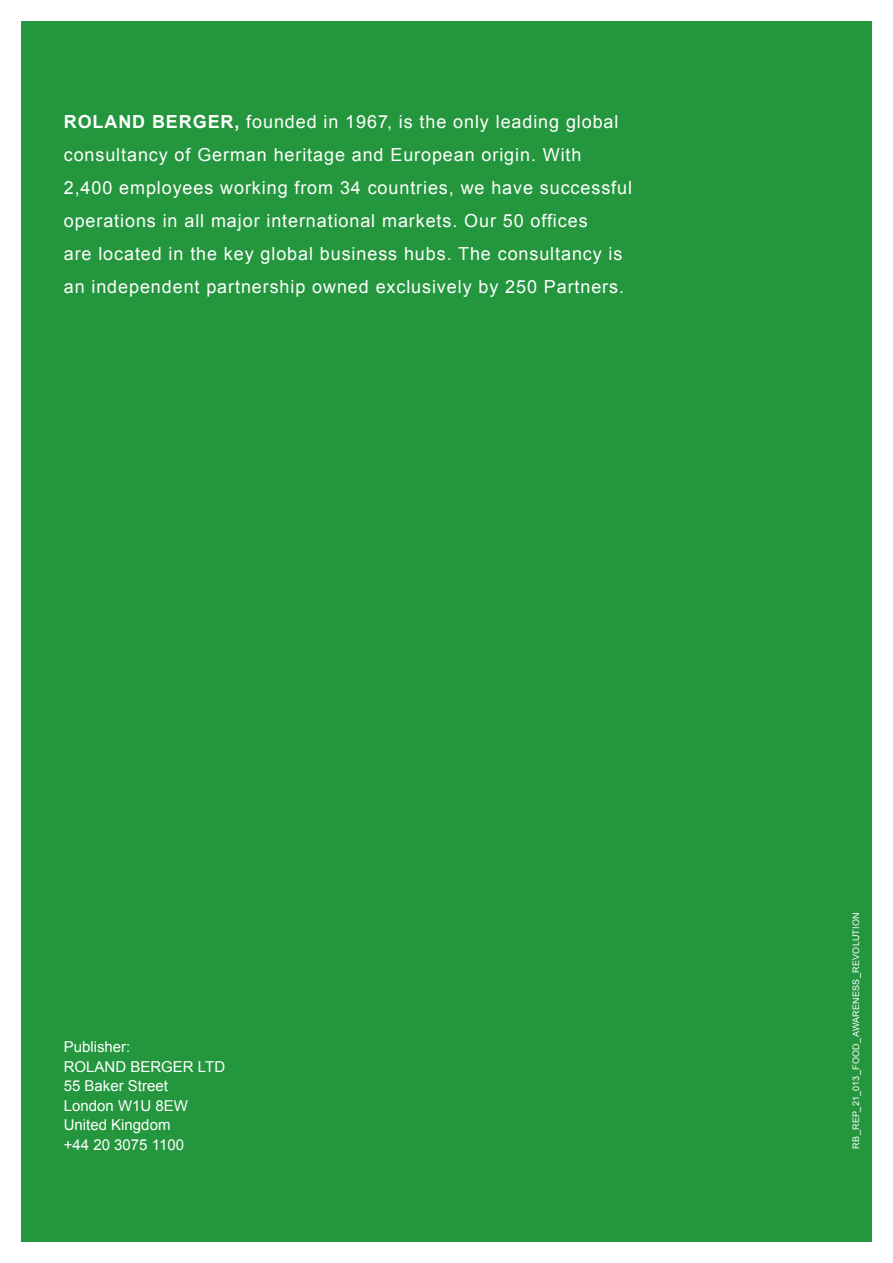
<style>
.page{position:relative;width:893px;height:1263px;background:#fff}
.page>*{position:absolute;margin:0;border:0;box-sizing:border-box;transform-origin:0 0}
.Boilerplate{font:18px/33px "Arial";letter-spacing:.05em;color:#fff}
.Adress{font:15px "Arial";color:#fff}
.t1{font:9px "Arial";letter-spacing:.025em;color:#fff}
.s1{font-weight:700}
</style>
<div class="page">
<div style="left:21px;top:21px;width:851px;height:1221px;background:#24963d"></div>
<p class="Boilerplate" style="left:64px;top:105px;width:570px"><span class="s1">ROLAND BERGER,</span> founded in 1967, is the only leading global consultancy of German heritage and European origin. With 2,400 employees working from 34 countries, we have successful operations in all major international markets. Our 50 offices<br>are located in the key global business hubs. The consultancy is an independent partnership owned exclusively by 250 Partners.</p>
<p class="Adress" style="left:64px;top:1037px;width:68px">Publisher:</p>
<p class="Adress" style="left:64px;top:1057px;width:163px">ROLAND BERGER LTD</p>
<p class="Adress" style="left:64px;top:1076px;width:106px">55 Baker Street</p>
<p class="Adress" style="left:64px;top:1096px;width:126px">London W1U 8EW</p>
<p class="Adress" style="left:64px;top:1115px;width:108px">United Kingdom</p>
<p class="Adress" style="left:64px;top:1135px;width:122px">+44 20 3075 1100</p>
<p class="t1" style="left:850px;top:1149px;width:238px;rotate:-90deg">RB_REP_21_013_FOOD_AWARENESS_REVOLUTION</p>
</div>
